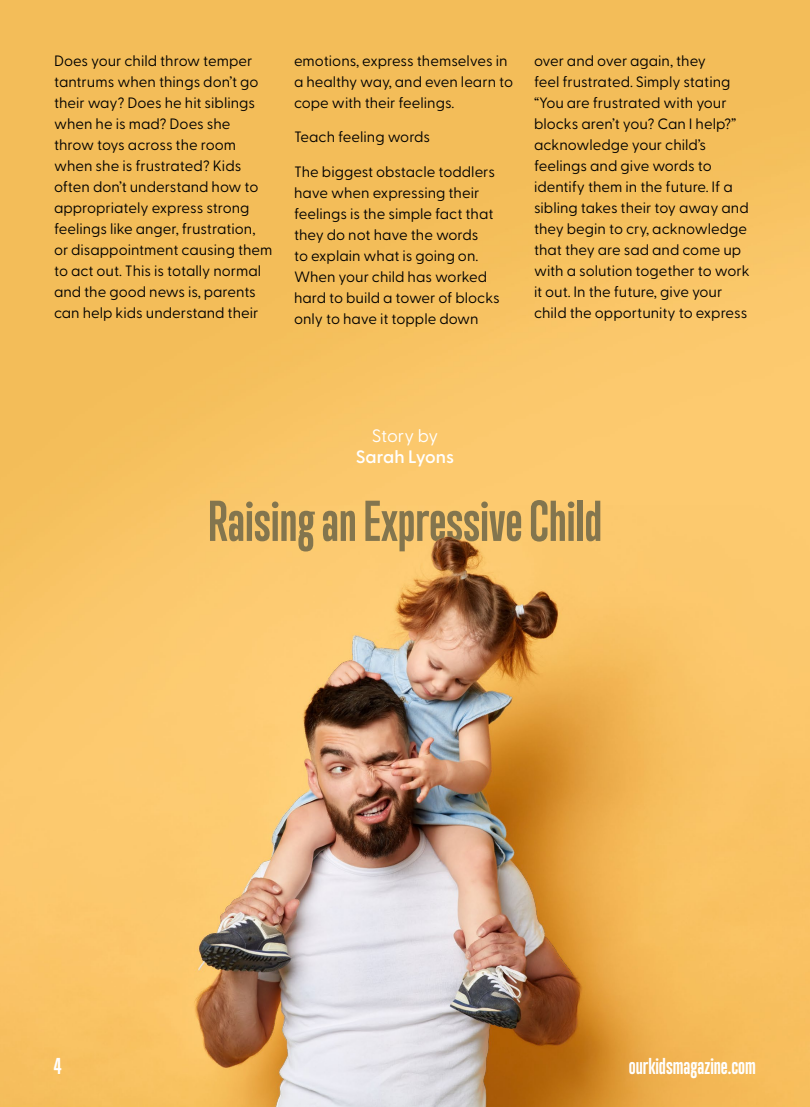
<style>
.page{position:relative;width:810px;height:1107px;background:#fff}
.page>*{position:absolute;margin:0;border:0;box-sizing:border-box;transform-origin:0 0}
.t1{font:700 52.5px "Trump Gothic Pro";color:#83754e}
.t2{font:700 21px "Trump Gothic Pro";color:#fff}
.t3{font:600 18px "Greycliff CF";color:#fff}
.t4{font:18px "Greycliff CF";letter-spacing:-.005em;color:#fff}
.t5{font:15px/21px "Greycliff CF";color:#000}
</style>
<div class="page">
<img style="left:0;top:0;width:810px;height:1107px">
<p class="t5" style="left:54px;top:49px;width:220px">Does your child throw temper tantrums when things don’t go their way? Does he hit siblings when he is mad? Does she throw toys across the room when she is frustrated? Kids often don’t understand how to appropriately express strong feelings like anger, frustration, or disappointment causing them to act out. This is totally normal and the good news is, parents can help kids understand their</p>
<p class="t5" style="left:294px;top:49px;width:221px">emotions, express themselves in a healthy way, and even learn to cope with their feelings.</p>
<p class="t5" style="left:294px;top:126px;width:138px">Teach feeling words</p>
<p class="t5" style="left:294px;top:160px;width:207px">The biggest obstacle toddlers have when expressing their feelings is the simple fact that they do not have the words<br>to explain what is going on.<br>When your child has worked hard to build a tower of blocks only to have it topple down</p>
<p class="t5" style="left:534px;top:49px;width:217px">over and over again, they<br>feel frustrated. Simply stating “You are frustrated with your blocks aren’t you? Can I help?” acknowledge your child’s feelings and give words to identify them in the future. If a sibling takes their toy away and they begin to cry, acknowledge that they are sad and come up with a solution together to work it out. In the future, give your child the opportunity to express</p>
<p class="t4" style="left:372px;top:422px;width:68px">Story by</p>
<p class="t3" style="left:356px;top:443px;width:100px">Sarah Lyons</p>
<h1 class="t1" style="left:208px;top:489px;width:396px">Raising an Expressive Child</h1>
<h2 class="t2" style="left:54px;top:1053px;width:9px">4</h2>
<h2 class="t2" style="left:629px;top:1053px;width:129px">ourkidsmagazine.com</h2>
</div>
